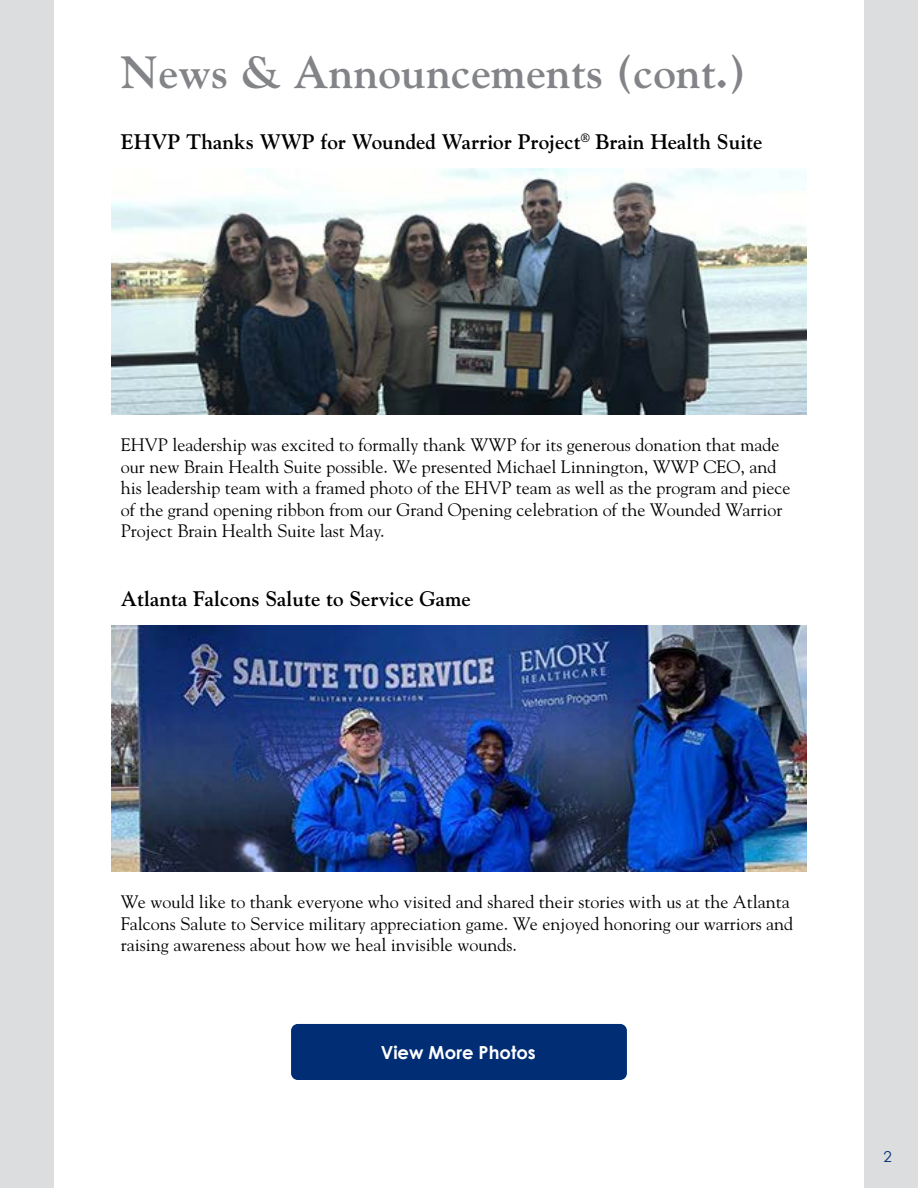
<style>
.page{position:relative;width:918px;height:1188px;background:#fff}
.page>*{position:absolute;margin:0;border:0;box-sizing:border-box;transform-origin:0 0}
.t1{font:700 45px "Goudy";color:#828487}
.t2{font:700 21px "Goudy";color:#000}
.t3{font:18px/21.6px "Goudy";color:#000}
.t4{font:700 18px "Century Gothic";color:#fff}
.t5{font:15px "Century Gothic";color:#002d74}
</style>
<div class="page">
<div style="left:864px;top:0;width:54px;height:1188px;background:#dcddde"></div>
<div style="left:0;top:0;width:54px;height:1188px;background:#dcddde"></div>
<img style="left:111px;top:168px;width:696px;height:247px">
<img style="left:111px;top:626px;width:696px;height:246px">
<div style="left:291px;top:1024px;width:336px;height:56px;background:#002d74;border-radius:7px"></div>
<h1 class="t1" style="left:121px;top:45px;width:627px">News &amp; Announcements (cont.)</h1>
<p class="t2" style="left:121px;top:129px;width:643px">EHVP Thanks WWP for Wounded Warrior Project<sup>®</sup> Brain Health Suite</p>
<p class="t3" style="left:121px;top:434px;width:671px">EHVP leadership was excited to formally thank WWP for its generous donation that made our new Brain Health Suite possible. We presented Michael Linnington, WWP CEO, and his leadership team with a framed photo of the EHVP team as well as the program and piece of the grand opening ribbon from our Grand Opening celebration of the Wounded Warrior Project Brain Health Suite last May.</p>
<p class="t2" style="left:121px;top:586px;width:351px">Atlanta Falcons Salute to Service Game</p>
<p class="t3" style="left:121px;top:891px;width:674px">We would like to thank everyone who visited and shared their stories with us at the Atlanta<br>Falcons Salute to Service military appreciation game. We enjoyed honoring our warriors and raising awareness about how we heal invisible wounds.</p>
<p class="t4" style="left:381px;top:1041px;width:157px">View More Photos</p>
<p class="t5" style="left:884px;top:1148px;width:10px">2</p>
</div>
